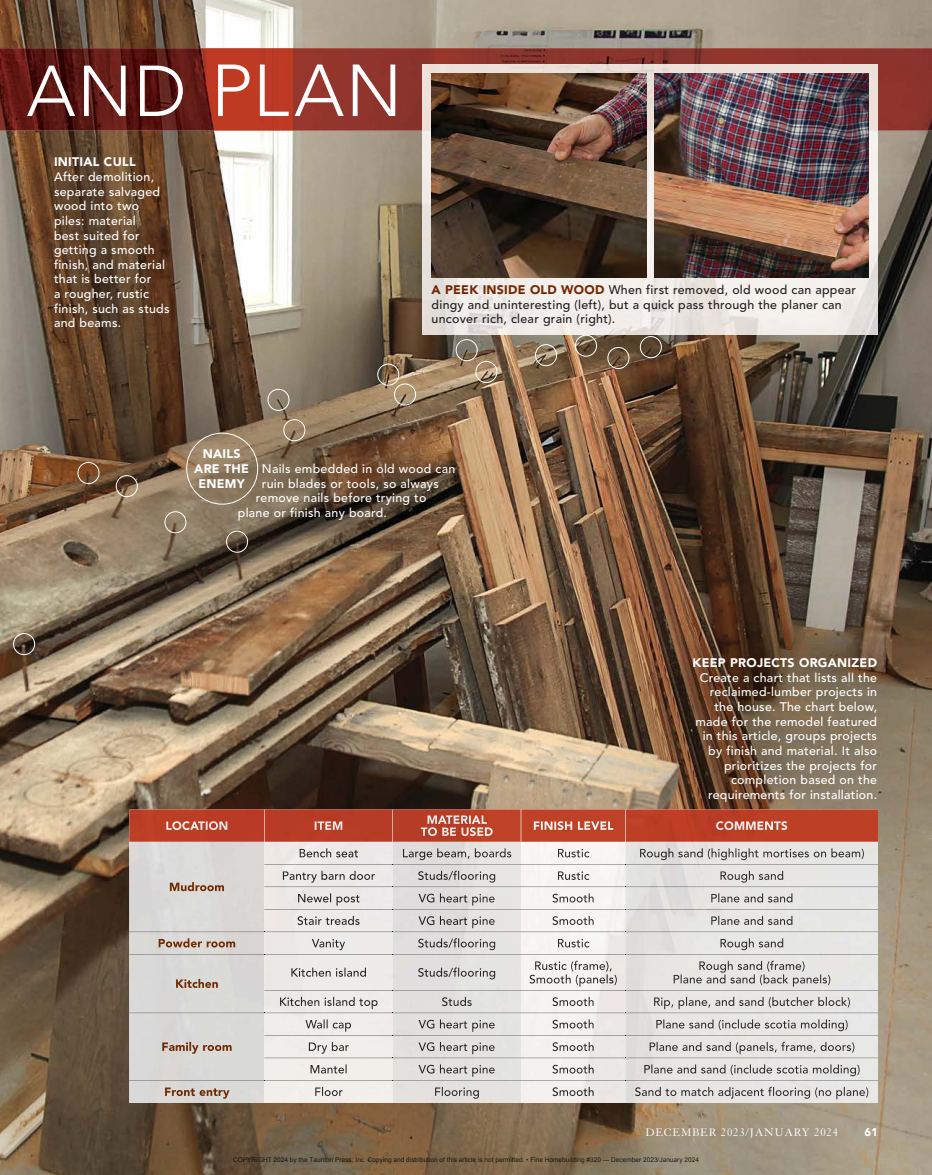
<style>
.page{position:relative;width:932px;height:1175px;background:#fff}
.page>*{position:absolute;margin:0;border:0;box-sizing:border-box;transform-origin:0 0}
.t1{font:300 72.75px "Avenir LT Std";color:#fff}
.t2{font:500 12.3px/14.7px "Avenir LT Std";letter-spacing:.02em;color:#fff;text-align:right}
.t3{font:500 12.3px/14.7px "Avenir LT Std";letter-spacing:.02em;color:#221e1f}
.t4{font:900 12.3px/14.7px "Avenir LT Std";letter-spacing:.02em;color:#fff;text-align:center}
.t5{font:12px "Granjon LT Std";letter-spacing:.07em;color:#fff}
.t6{font:900 11.25px "Avenir LT Std";color:#fff}
.t7{font:6.45px "Arial";color:rgb(0 0 0/.8)}
.s1{font-size:71.1px}
.s2{font-weight:900}
.s3{font-weight:900;color:#712800}
</style>
<div class="page">
<img style="left:0;top:0;width:932px;height:1174px">
<img style="left:0;top:48px;width:932px;height:83px">
<img style="left:422px;top:65px;width:456px;height:270px">
<img style="left:654px;top:73px;width:214px;height:205px">
<img style="left:129px;top:809px;width:749px;height:293px">
<div style="left:392px;top:842px;width:129px;height:260px;background:#e3e1df"></div>
<img style="left:264px;top:864px;width:614px;height:1px">
<img style="left:264px;top:886px;width:614px;height:1px">
<img style="left:264px;top:909px;width:614px;height:1px">
<img style="left:129px;top:931px;width:749px;height:1px">
<img style="left:129px;top:954px;width:749px;height:1px">
<img style="left:264px;top:990px;width:614px;height:1px">
<img style="left:129px;top:1012px;width:749px;height:1px">
<img style="left:264px;top:1035px;width:614px;height:1px">
<img style="left:264px;top:1057px;width:614px;height:1px">
<img style="left:129px;top:1080px;width:749px;height:1px">
<img style="left:264px;top:809px;width:1px;height:33px">
<img style="left:392px;top:809px;width:1px;height:33px">
<img style="left:521px;top:809px;width:1px;height:33px">
<img style="left:625px;top:809px;width:1px;height:33px">
<img style="left:166px;top:821px;width:61px;height:9px">
<img style="left:315px;top:821px;width:27px;height:9px">
<img style="left:427px;top:815px;width:60px;height:9px">
<img style="left:420px;top:827px;width:72px;height:9px">
<img style="left:534px;top:821px;width:79px;height:9px">
<img style="left:716px;top:821px;width:71px;height:9px">
<img style="left:170px;top:882px;width:54px;height:9px">
<img style="left:299px;top:848px;width:59px;height:9px">
<img style="left:403px;top:848px;width:108px;height:12px">
<img style="left:558px;top:849px;width:31px;height:8px">
<img style="left:640px;top:848px;width:223px;height:12px">
<img style="left:283px;top:870px;width:92px;height:12px">
<img style="left:418px;top:870px;width:77px;height:12px">
<img style="left:558px;top:871px;width:31px;height:9px">
<img style="left:720px;top:870px;width:63px;height:12px">
<img style="left:298px;top:893px;width:62px;height:12px">
<img style="left:418px;top:893px;width:76px;height:12px">
<img style="left:552px;top:893px;width:41px;height:9px">
<img style="left:711px;top:893px;width:81px;height:9px">
<img style="left:297px;top:915px;width:63px;height:10px">
<img style="left:418px;top:915px;width:76px;height:13px">
<img style="left:552px;top:915px;width:41px;height:10px">
<img style="left:711px;top:915px;width:81px;height:10px">
<img style="left:159px;top:938px;width:76px;height:9px">
<img style="left:312px;top:939px;width:33px;height:11px">
<img style="left:418px;top:938px;width:77px;height:12px">
<img style="left:558px;top:939px;width:31px;height:8px">
<img style="left:720px;top:938px;width:63px;height:12px">
<img style="left:176px;top:978px;width:42px;height:10px">
<img style="left:291px;top:967px;width:75px;height:9px">
<img style="left:418px;top:967px;width:77px;height:12px">
<img style="left:535px;top:960px;width:77px;height:11px">
<img style="left:529px;top:974px;width:87px;height:12px">
<img style="left:699px;top:960px;width:105px;height:12px">
<img style="left:673px;top:974px;width:157px;height:12px">
<img style="left:280px;top:996px;width:97px;height:13px">
<img style="left:442px;top:996px;width:29px;height:10px">
<img style="left:552px;top:996px;width:41px;height:10px">
<img style="left:654px;top:996px;width:195px;height:13px">
<img style="left:162px;top:1041px;width:69px;height:12px">
<img style="left:305px;top:1019px;width:46px;height:12px">
<img style="left:418px;top:1019px;width:76px;height:12px">
<img style="left:552px;top:1019px;width:42px;height:9px">
<img style="left:656px;top:1019px;width:191px;height:12px">
<img style="left:309px;top:1041px;width:40px;height:12px">
<img style="left:418px;top:1041px;width:76px;height:13px">
<img style="left:552px;top:1041px;width:41px;height:10px">
<img style="left:649px;top:1041px;width:205px;height:13px">
<img style="left:310px;top:1064px;width:36px;height:9px">
<img style="left:418px;top:1064px;width:76px;height:12px">
<img style="left:552px;top:1064px;width:41px;height:9px">
<img style="left:644px;top:1064px;width:215px;height:12px">
<img style="left:165px;top:1087px;width:64px;height:11px">
<img style="left:315px;top:1086px;width:27px;height:10px">
<img style="left:435px;top:1086px;width:44px;height:12px">
<img style="left:552px;top:1086px;width:41px;height:10px">
<img style="left:635px;top:1086px;width:233px;height:13px">
<img style="left:431px;top:73px;width:215px;height:205px">
<div style="left:283px;top:419px;width:22px;height:22px;border:1px solid #fff;border-radius:50%"></div>
<div style="left:475px;top:361px;width:22px;height:22px;border:1px solid #fff;border-radius:50%"></div>
<div style="left:394px;top:383px;width:22px;height:22px;border:1px solid #fff;border-radius:50%"></div>
<div style="left:164px;top:511px;width:22px;height:22px;border:1px solid #fff;border-radius:50%"></div>
<div style="left:116px;top:475px;width:22px;height:22px;border:1px solid #fff;border-radius:50%"></div>
<div style="left:78px;top:462px;width:21px;height:22px;border:1px solid #fff;border-radius:50%"></div>
<div style="left:267px;top:389px;width:22px;height:22px;border:1px solid #fff;border-radius:50%"></div>
<div style="left:377px;top:364px;width:22px;height:21px;border:1px solid #fff;border-radius:50%"></div>
<div style="left:456px;top:339px;width:21px;height:22px;border:1px solid #fff;border-radius:50%"></div>
<div style="left:535px;top:344px;width:22px;height:22px;border:1px solid #fff;border-radius:50%"></div>
<div style="left:226px;top:531px;width:22px;height:21px;border:1px solid #fff;border-radius:50%"></div>
<div style="left:13px;top:633px;width:22px;height:22px;border:1px solid #fff;border-radius:50%"></div>
<div style="left:575px;top:335px;width:22px;height:21px;border:1px solid #fff;border-radius:50%"></div>
<div style="left:607px;top:347px;width:22px;height:22px;border:1px solid #fff;border-radius:50%"></div>
<div style="left:640px;top:336px;width:21px;height:22px;border:1px solid #fff;border-radius:50%"></div>
<div style="left:186px;top:433px;width:72px;height:71px;border:1px solid #fff;border-radius:50%"></div>
<p class="t1" style="left:27px;top:48px;width:377px"><span class="s1">AND</span> PLAN</p>
<p class="t2" style="left:54px;top:155px;width:117px;text-align:left"><span class="s2">INITIAL CULL<br></span>After demolition, separate salvaged wood into two piles: material<br>best suited for getting a smooth finish, and material that is better for<br>a rougher, rustic finish, such as studs and beams.</p>
<p class="t3" style="left:431px;top:283px;width:426px"><span class="s3">A PEEK INSIDE OLD WOOD</span> When first removed, old wood can appear dingy and uninteresting (left), but a quick pass through the planer can uncover rich, clear grain (right).</p>
<p class="t4" style="left:194px;top:447px;width:56px">NAILS<br>ARE THE<br>ENEMY</p>
<p class="t2" style="left:262px;top:462px;width:195px">Nails embedded in old wood can</p>
<p class="t2" style="left:262px;top:476px;width:178px">ruin blades or tools, so always</p>
<p class="t2" style="left:256px;top:491px;width:172px">remove nails before trying to</p>
<p class="t2" style="left:238px;top:506px;width:151px">plane or finish any board.</p>
<p class="t2" style="left:692px;top:656px;width:186px"><span class="s2">KEEP PROJECTS ORGANIZED<br></span>Create a chart that lists all the reclaimed-lumber projects in the house. The chart below, made for the remodel featured in this article, groups projects by finish and material. It also prioritizes the projects for completion based on the requirements for installation.</p>
<p class="t5" style="left:645px;top:1126px;width:194px">DECEMBER 2023/JANUARY 2024</p>
<p class="t6" style="left:864px;top:1125px;width:15px">61</p>
<p class="t7" style="left:233px;top:1155px;width:467px">COPYRIGHT 2024 by the Taunton Press, Inc. Copying and distribution of this article is not permitted. • Fine Homebuilding #320 — December 2023/January 2024</p>
</div>
